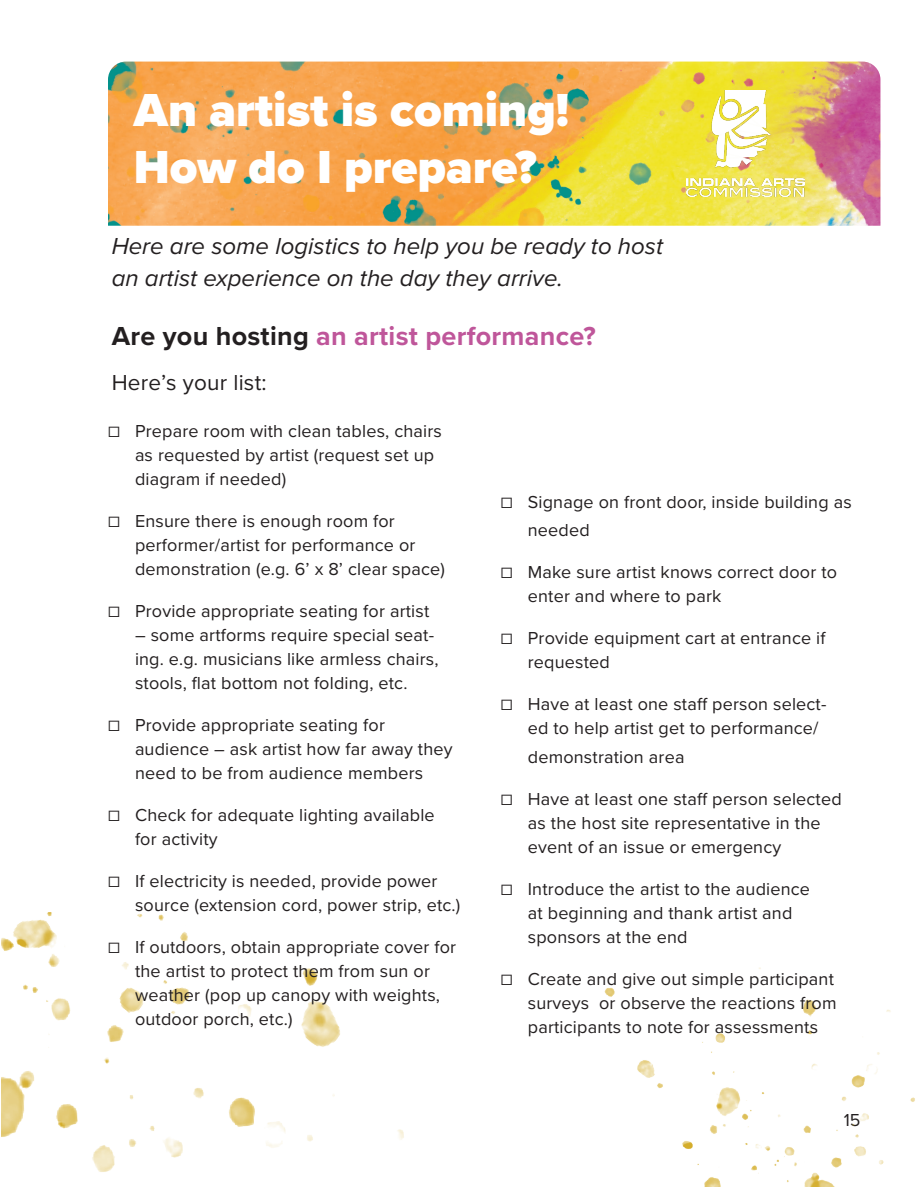
<style>
.page{position:relative;width:918px;height:1188px;background:#fff}
.page>*{position:absolute;margin:0;border:0;box-sizing:border-box;transform-origin:0 0}
.t1{font:900 48px/57px "Proxima Nova";color:#fff}
.t2{font:700 27px "Proxima Nova";letter-spacing:.01em;color:#bf569a}
.t3{font:italic 24px/32.4px "Proxima Nova";color:#231f20}
.t4{font:22.5px "Proxima Nova";letter-spacing:.01em;color:#231f20}
.t5{font:18px/24px "Proxima Nova";letter-spacing:.01em;color:#231f20}
.s1{color:#231f20}
</style>
<div class="page">
<img style="left:1px;top:912px;width:914px;height:274px">
<img style="left:108px;top:62px;width:772px;height:164px">
<img style="left:686px;top:90px;width:118px;height:107px">
<p class="t1" style="left:134px;top:82px;width:437px">An artist is coming!<br>How do I prepare?</p>
<p class="t3" style="left:112px;top:228px;width:553px">Here are some logistics to help you be ready to host an artist experience on the day they arrive.</p>
<p class="t2" style="left:112px;top:316px;width:486px"><span class="s1">Are you hosting</span> an artist performance?</p>
<p class="t4" style="left:112px;top:366px;width:156px">Here’s your list:</p>
<p class="t5" style="left:135px;top:418px;width:308px;text-indent:-27px">☐ Prepare room with clean tables, chairs as requested by artist (request set up diagram if needed)</p>
<p class="t5" style="left:135px;top:508px;width:311px;text-indent:-27px">☐ Ensure there is enough room for performer/artist for performance or demonstration (e.g. 6’ x 8’ clear space)</p>
<p class="t5" style="left:108px;top:598px;width:323px">☐ Provide appropriate seating for artist</p>
<p class="t5" style="left:135px;top:622px;width:305px">– some artforms require special seat&shy;ing. e.g. musicians like armless chairs, stools, flat bottom not folding, etc.</p>
<p class="t5" style="left:135px;top:712px;width:319px;text-indent:-27px">☐ Provide appropriate seating for audience – ask artist how far away they need to be from audience members</p>
<p class="t5" style="left:135px;top:802px;width:301px;text-indent:-27px">☐ Check for adequate lighting available for activity</p>
<p class="t5" style="left:135px;top:868px;width:327px;text-indent:-27px">☐ If electricity is needed, provide power source (extension cord, power strip, etc.)</p>
<p class="t5" style="left:135px;top:934px;width:323px;text-indent:-27px">☐ If outdoors, obtain appropriate cover for the artist to protect them from sun or weather (pop up canopy with weights, outdoor porch, etc.)</p>
<p class="t5" style="left:528px;top:487px;width:325px;line-height:28.5px;text-indent:-27px">☐ Signage on front door, inside building as needed</p>
<p class="t5" style="left:528px;top:559px;width:311px;text-indent:-27px">☐ Make sure artist knows correct door to enter and where to park</p>
<p class="t5" style="left:528px;top:625px;width:299px;text-indent:-27px">☐ Provide equipment cart at entrance if requested</p>
<p class="t5" style="left:528px;top:691px;width:300px;text-indent:-27px">☐ Have at least one staff person select&shy;ed to help artist get to performance/</p>
<p class="t5" style="left:528px;top:744px;width:158px">demonstration area</p>
<p class="t5" style="left:528px;top:786px;width:315px;text-indent:-27px">☐ Have at least one staff person selected as the host site representative in the event of an issue or emergency</p>
<p class="t5" style="left:528px;top:876px;width:284px;text-indent:-27px">☐ Introduce the artist to the audience at beginning and thank artist and sponsors at the end</p>
<p class="t5" style="left:528px;top:966px;width:310px;text-indent:-27px">☐ Create and give out simple participant surveys or observe the reactions from participants to note for assessments</p>
<p class="t5" style="left:844px;top:1107px;width:18px">15</p>
</div>
